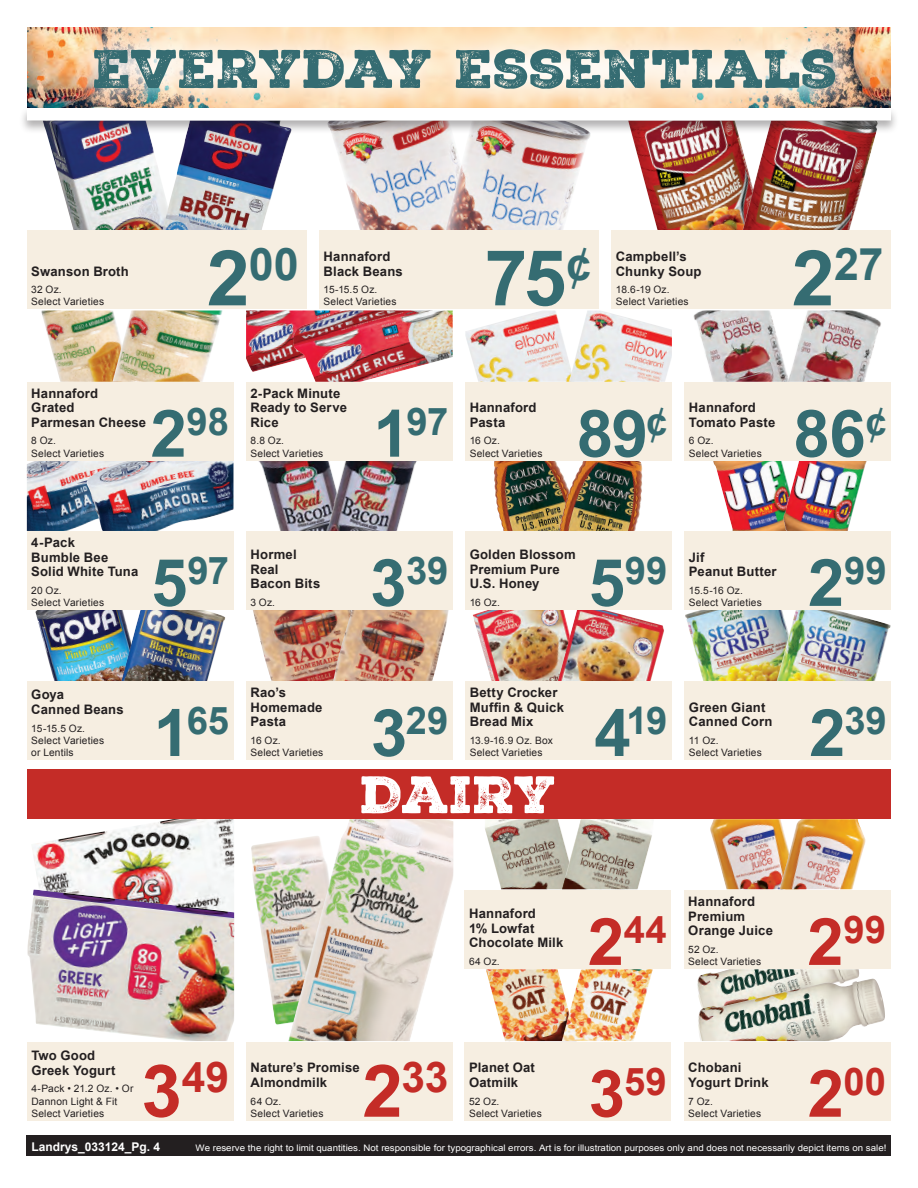
<style>
.page{position:relative;width:918px;height:1188px;background:#fff}
.page>*{position:absolute;margin:0;border:0;box-sizing:border-box;transform-origin:0 0}
.t1{font:700 77.1px "Arial";color:#356c72}
.t2{font:700 65.55px "Arial";color:#356c72}
.t3{font:52.5px "Nexa Rust Slab Black 2";letter-spacing:-.015em;color:#356c72}
.t4{font:51px "Nexa Rust Slab Black 2";letter-spacing:-.02em;color:#fff}
.t5{font:700 45px "Arial";color:#356c72}
.t6{font:700 42.45px "Arial";color:#c42c27}
.t7{font:700 38.1px "Arial";letter-spacing:-.005em;color:#356c72}
.t8{font:700 38.1px "Arial";letter-spacing:.005em;color:#c42c27}
.t9{font:700 13.05px/14.5px "Arial";letter-spacing:.015em;color:#231f20}
.t10{font:700 12px "Arial";color:#fff}
.t11{font:10.2px/12.1px "Arial";letter-spacing:.02em;color:#231f20}
.t12{font:9px "Arial";color:#fff;scale:1.08 1}
.s1{font-size:77.1px}
.s2{font-size:65.55px}
.s3{font-size:72.75px}
</style>
<div class="page">
<div style="left:27px;top:770px;width:864px;height:49px;background:#c42c27"></div>
<img style="left:47px;top:134px;width:115px;height:96px">
<img style="left:162px;top:134px;width:128px;height:96px">
<img style="left:332px;top:134px;width:113px;height:96px">
<img style="left:445px;top:134px;width:146px;height:96px">
<img style="left:631px;top:134px;width:112px;height:96px">
<img style="left:743px;top:134px;width:133px;height:96px">
<img style="left:27px;top:460px;width:59px;height:71px">
<img style="left:86px;top:460px;width:147px;height:71px">
<img style="left:41px;top:310px;width:72px;height:72px">
<img style="left:113px;top:310px;width:110px;height:72px">
<img style="left:35px;top:610px;width:87px;height:71px">
<img style="left:122px;top:610px;width:104px;height:71px">
<div style="left:27px;top:681px;width:206px;height:79px;background:#f6eee1"></div>
<div style="left:27px;top:531px;width:206px;height:79px;background:#f6eee1"></div>
<div style="left:27px;top:382px;width:206px;height:78px;background:#f6eee1"></div>
<img style="left:249px;top:460px;width:204px;height:71px">
<img style="left:246px;top:310px;width:47px;height:62px">
<img style="left:293px;top:310px;width:160px;height:72px">
<img style="left:253px;top:610px;width:80px;height:71px">
<img style="left:333px;top:610px;width:116px;height:71px">
<div style="left:246px;top:681px;width:207px;height:79px;background:#f6eee1"></div>
<div style="left:246px;top:531px;width:207px;height:79px;background:#f6eee1"></div>
<div style="left:246px;top:382px;width:207px;height:78px;background:#f6eee1"></div>
<img style="left:494px;top:460px;width:65px;height:71px">
<img style="left:559px;top:460px;width:84px;height:71px">
<img style="left:465px;top:310px;width:104px;height:72px">
<img style="left:569px;top:310px;width:103px;height:72px">
<img style="left:473px;top:610px;width:85px;height:71px">
<img style="left:558px;top:610px;width:106px;height:71px">
<div style="left:465px;top:681px;width:207px;height:79px;background:#f6eee1"></div>
<div style="left:465px;top:531px;width:207px;height:79px;background:#f6eee1"></div>
<div style="left:465px;top:382px;width:207px;height:78px;background:#f6eee1"></div>
<img style="left:713px;top:460px;width:70px;height:71px">
<img style="left:783px;top:460px;width:84px;height:71px">
<img style="left:693px;top:310px;width:61px;height:72px">
<img style="left:754px;top:310px;width:127px;height:72px">
<img style="left:685px;top:610px;width:92px;height:71px">
<img style="left:777px;top:610px;width:114px;height:71px">
<div style="left:685px;top:681px;width:206px;height:79px;background:#f6eee1"></div>
<div style="left:685px;top:531px;width:206px;height:79px;background:#f6eee1"></div>
<div style="left:685px;top:382px;width:206px;height:78px;background:#f6eee1"></div>
<div style="left:27px;top:230px;width:280px;height:79px;background:#f6eee1"></div>
<div style="left:319px;top:230px;width:280px;height:79px;background:#f6eee1"></div>
<div style="left:611px;top:230px;width:280px;height:79px;background:#f6eee1"></div>
<img style="left:32px;top:819px;width:202px;height:71px">
<img style="left:28px;top:890px;width:206px;height:151px">
<img style="left:251px;top:840px;width:37px;height:185px">
<img style="left:288px;top:819px;width:165px;height:222px">
<div style="left:27px;top:1042px;width:207px;height:78px;background:#f6eee1"></div>
<div style="left:246px;top:1042px;width:207px;height:78px;background:#f6eee1"></div>
<img style="left:485px;top:819px;width:77px;height:70px">
<img style="left:562px;top:819px;width:90px;height:70px">
<img style="left:486px;top:969px;width:76px;height:72px">
<img style="left:562px;top:969px;width:91px;height:72px">
<img style="left:710px;top:819px;width:70px;height:70px">
<img style="left:780px;top:819px;width:86px;height:70px">
<img style="left:697px;top:969px;width:162px;height:19px">
<img style="left:698px;top:979px;width:187px;height:62px">
<div style="left:465px;top:890px;width:206px;height:79px;background:#f6eee1"></div>
<div style="left:465px;top:1042px;width:206px;height:78px;background:#f6eee1"></div>
<div style="left:684px;top:890px;width:206px;height:79px;background:#f6eee1"></div>
<div style="left:684px;top:1042px;width:206px;height:78px;background:#f6eee1"></div>
<img style="left:27px;top:27px;width:864px;height:80px">
<svg style="left:64px;top:27px;width:801px;height:80px;background:#f3dfc7"></svg>
<div style="left:27px;top:1136px;width:864px;height:20px;background:#231f20"></div>
<div style="left:19px;top:107px;width:879px;height:27px;background:#231f20;opacity:.35"></div>
<div style="left:27px;top:108px;width:864px;height:12px;background:#fff"></div>
<h3 class="t3" style="left:93px;top:33px;width:746px">EVERYDAY ESSENTIALS</h3>
<p class="t9" style="left:31px;top:264px;width:99px">Swanson Broth</p>
<p class="t11" style="left:31px;top:284px;width:74px">32 Oz.<br>Select Varieties</p>
<h3 class="t5" style="left:249px;top:234px;width:52px">00</h3>
<h1 class="t1" style="left:207px;top:227px;width:44px">2</h1>
<p class="t9" style="left:324px;top:250px;width:81px">Hannaford<br>Black Beans</p>
<p class="t11" style="left:324px;top:284px;width:74px">15-15.5 Oz.<br>Select Varieties</p>
<h1 class="t1" style="left:484px;top:227px;width:108px">75<sup>¢</sup></h1>
<p class="t9" style="left:616px;top:250px;width:87px">Campbell’s<br>Chunky Soup</p>
<p class="t11" style="left:616px;top:284px;width:74px">18.6-19 Oz.<br>Select Varieties</p>
<h3 class="t5" style="left:792px;top:234px;width:93px"><span class="s1">2</span>27</h3>
<p class="t9" style="left:31px;top:386px;width:116px">Hannaford<br>Grated<br>Parmesan Cheese</p>
<p class="t11" style="left:31px;top:435px;width:74px">8 Oz.<br>Select Varieties</p>
<h3 class="t7" style="left:150px;top:396px;width:80px"><span class="s2">2</span>98</h3>
<p class="t9" style="left:251px;top:386px;width:98px">2-Pack Minute<br>Ready to Serve<br>Rice</p>
<p class="t11" style="left:251px;top:435px;width:74px">8.8 Oz.<br>Select Varieties</p>
<h3 class="t7" style="left:373px;top:396px;width:76px"><span class="s2">1</span>97</h3>
<p class="t9" style="left:470px;top:401px;width:68px">Hannaford<br>Pasta</p>
<p class="t11" style="left:470px;top:435px;width:74px">16 Oz.<br>Select Varieties</p>
<h2 class="t2" style="left:577px;top:390px;width:92px">89<sup>¢</sup></h2>
<p class="t9" style="left:689px;top:401px;width:88px">Hannaford<br>Tomato Paste</p>
<p class="t11" style="left:689px;top:435px;width:74px">6 Oz.<br>Select Varieties</p>
<h2 class="t2" style="left:793px;top:390px;width:95px">86<sup>¢</sup></h2>
<p class="t9" style="left:31px;top:536px;width:109px">4-Pack<br>Bumble Bee<br>Solid White Tuna</p>
<p class="t11" style="left:31px;top:584px;width:74px">20 Oz.<br>Select Varieties</p>
<h3 class="t7" style="left:151px;top:546px;width:79px"><span class="s2">5</span>97</h3>
<p class="t9" style="left:251px;top:548px;width:71px">Hormel<br>Real<br>Bacon Bits</p>
<p class="t11" style="left:251px;top:596px;width:26px">3 Oz.</p>
<h3 class="t7" style="left:370px;top:546px;width:80px"><span class="s2">3</span>39</h3>
<p class="t9" style="left:470px;top:548px;width:108px">Golden Blossom<br>Premium Pure<br>U.S. Honey</p>
<p class="t11" style="left:470px;top:596px;width:32px">16 Oz.</p>
<h3 class="t7" style="left:589px;top:546px;width:80px"><span class="s2">5</span>99</h3>
<p class="t9" style="left:689px;top:550px;width:89px">Jif<br>Peanut Butter</p>
<p class="t11" style="left:689px;top:584px;width:74px">15.5-16 Oz.<br>Select Varieties</p>
<h3 class="t7" style="left:808px;top:546px;width:80px"><span class="s2">2</span>99</h3>
<p class="t9" style="left:31px;top:688px;width:94px">Goya<br>Canned Beans</p>
<p class="t11" style="left:31px;top:722px;width:74px">15-15.5 Oz.<br>Select Varieties or Lentils</p>
<h3 class="t7" style="left:154px;top:696px;width:77px"><span class="s2">1</span>65</h3>
<p class="t9" style="left:251px;top:686px;width:74px">Rao’s<br>Homemade<br>Pasta</p>
<p class="t11" style="left:251px;top:734px;width:74px">16 Oz.<br>Select Varieties</p>
<h3 class="t7" style="left:371px;top:696px;width:79px"><span class="s2">3</span>29</h3>
<p class="t9" style="left:470px;top:686px;width:96px">Betty Crocker<br>Muffin &amp; Quick<br>Bread Mix</p>
<p class="t11" style="left:470px;top:734px;width:85px">13.9-16.9 Oz. Box<br>Select Varieties</p>
<h3 class="t4" style="left:361px;top:760px;width:198px">DAIRY</h3>
<h3 class="t7" style="left:594px;top:696px;width:75px"><span class="s2">4</span>19</h3>
<p class="t9" style="left:689px;top:700px;width:85px">Green Giant<br>Canned Corn</p>
<p class="t11" style="left:689px;top:734px;width:74px">11 Oz.<br>Select Varieties</p>
<h3 class="t7" style="left:809px;top:696px;width:79px"><span class="s2">2</span>39</h3>
<p class="t9" style="left:469px;top:907px;width:96px">Hannaford<br>1% Lowfat<br>Chocolate Milk</p>
<p class="t11" style="left:469px;top:955px;width:32px">64 Oz.</p>
<h3 class="t8" style="left:588px;top:905px;width:81px"><span class="s2">2</span>44</h3>
<p class="t9" style="left:688px;top:895px;width:86px">Hannaford<br>Premium<br>Orange Juice</p>
<p class="t11" style="left:688px;top:943px;width:74px">52 Oz.<br>Select Varieties</p>
<h3 class="t8" style="left:807px;top:905px;width:80px"><span class="s2">2</span>99</h3>
<p class="t9" style="left:31px;top:1049px;width:86px">Two Good<br>Greek Yogurt</p>
<p class="t11" style="left:31px;top:1083px;width:104px">4-Pack • 21.2 Oz. • Or<br>Dannon Light &amp; Fit<br>Select Varieties</p>
<h3 class="t6" style="left:141px;top:1050px;width:89px"><span class="s3">3</span>49</h3>
<h3 class="t6" style="left:362px;top:1050px;width:88px"><span class="s3">2</span>33</h3>
<p class="t9" style="left:251px;top:1061px;width:111px">Nature’s Promise<br>Almondmilk</p>
<p class="t11" style="left:251px;top:1095px;width:74px">64 Oz.<br>Select Varieties</p>
<p class="t9" style="left:469px;top:1061px;width:67px">Planet Oat<br>Oatmilk</p>
<p class="t11" style="left:469px;top:1095px;width:74px">52 Oz.<br>Select Varieties</p>
<h3 class="t8" style="left:589px;top:1056px;width:80px"><span class="s2">3</span>59</h3>
<p class="t9" style="left:688px;top:1061px;width:82px">Chobani<br>Yogurt Drink</p>
<p class="t11" style="left:688px;top:1095px;width:74px">7 Oz.<br>Select Varieties</p>
<h3 class="t8" style="left:808px;top:1056px;width:80px"><span class="s2">2</span>00</h3>
<p class="t10" style="left:32px;top:1138px;width:130px">Landrys_033124_Pg. 4</p>
<p class="t12" style="left:196px;top:1141px;width:641px">We reserve the right to limit quantities. Not responsible for typographical errors. Art is for illustration purposes only and does not necessarily depict items on sale!</p>
</div>
